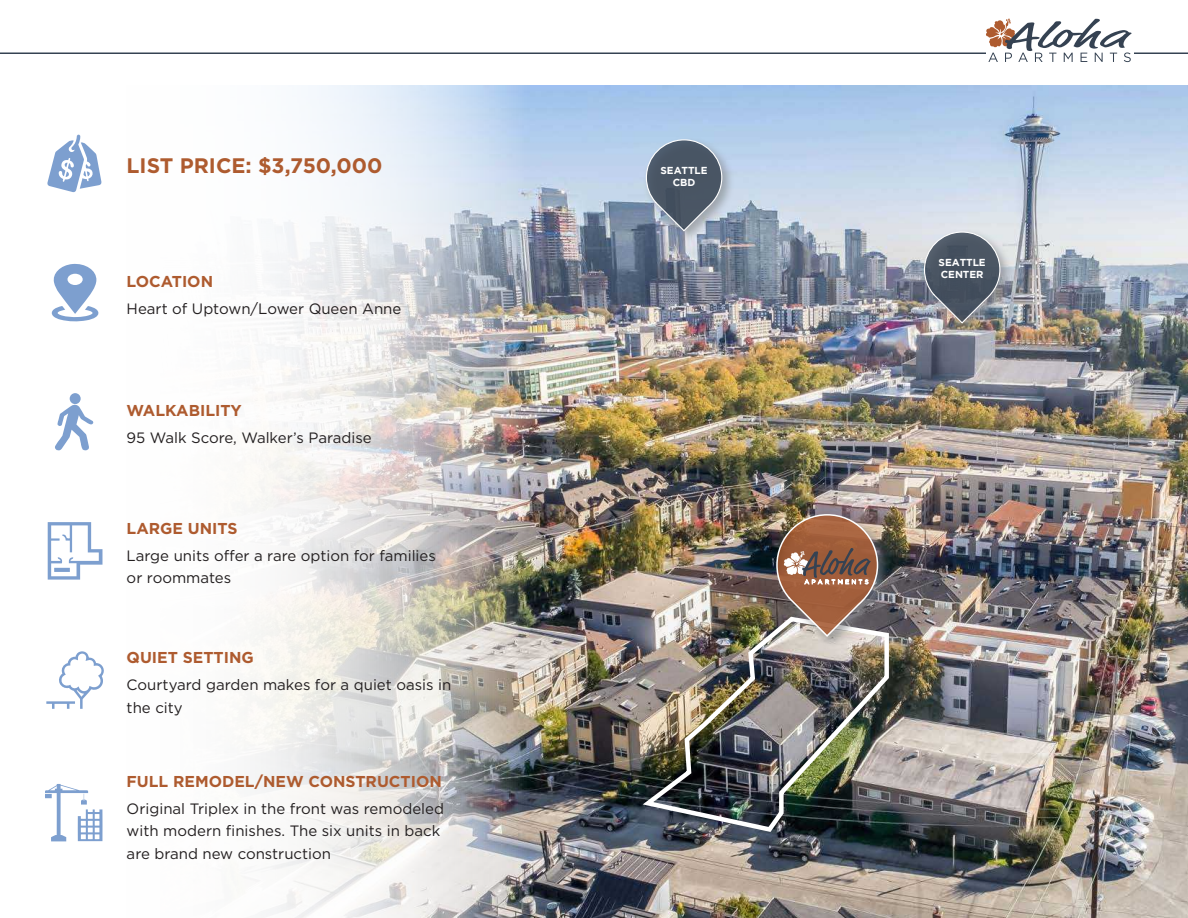
<style>
.page{position:relative;width:1188px;height:918px;background:#fff}
.page>*{position:absolute;margin:0;border:0;box-sizing:border-box;transform-origin:0 0}
.t1{font:700 21px "Gotham";color:#ae5b2f}
.t2{font:700 15.75px "Gotham";color:#ae5b2f}
.t3{font:15px/22.5px "Gotham";color:#231f20}
.Bullets{font:700 10.2px/11.2px "Gotham";letter-spacing:-.005em;color:#fff}
</style>
<div class="page">
<hr style="left:0;top:52px;width:1188px;height:2px;background:#354252">
<svg style="left:986px;top:18px;width:146px;height:44px"></svg>
<img style="left:564px;top:85px;width:624px;height:833px">
<img style="left:47px;top:85px;width:517px;height:833px">
<svg style="left:47px;top:135px;width:55px;height:57px"></svg>
<div style="left:70px;top:393px;width:11px;height:11px;background:#7d9fcf;border-radius:50%"></div>
<svg style="left:54px;top:404px;width:40px;height:47px"></svg>
<svg style="left:51px;top:263px;width:48px;height:59px"></svg>
<svg style="left:48px;top:522px;width:54px;height:58px"></svg>
<svg style="left:45px;top:784px;width:58px;height:57px"></svg>
<svg style="left:46px;top:651px;width:59px;height:58px"></svg>
<div style="left:921px;top:228px;width:92px;height:107px;background:#808285;opacity:.75"></div>
<img style="left:923px;top:231px;width:78px;height:93px">
<div style="left:643px;top:136px;width:92px;height:107px;background:#808285;opacity:.75"></div>
<svg style="left:645px;top:139px;width:78px;height:93px;background:#6c7989"></svg>
<img style="left:637px;top:614px;width:254px;height:222px">
<div style="left:773px;top:511px;width:118px;height:138px;background:#808285;opacity:.75"></div>
<img style="left:776px;top:513px;width:103px;height:125px">
<p class="t1" style="left:127px;top:154px;width:257px">LIST PRICE: $3,750,000</p>
<p class="t2" style="left:127px;top:273px;width:88px">LOCATION</p>
<p class="t3" style="left:127px;top:298px;width:276px">Heart of Uptown/Lower Queen Anne</p>
<p class="t2" style="left:127px;top:401px;width:117px">WALKABILITY</p>
<p class="t3" style="left:127px;top:426px;width:247px">95 Walk Score, Walker’s Paradise</p>
<p class="t2" style="left:127px;top:519px;width:112px">LARGE UNITS</p>
<p class="t3" style="left:127px;top:544px;width:311px">Large units offer a rare option for families or roommates</p>
<p class="t2" style="left:127px;top:648px;width:129px">QUIET SETTING</p>
<p class="t3" style="left:127px;top:673px;width:326px">Courtyard garden makes for a quiet oasis in the city</p>
<p class="t2" style="left:127px;top:772px;width:317px">FULL REMODEL/NEW CONSTRUCTION</p>
<p class="t3" style="left:127px;top:797px;width:319px">Original Triplex in the front was remodeled with modern finishes. The six units in back are brand new construction</p>
<p class="Bullets" style="left:661px;top:165px;width:49px">SEATTLE</p>
<p class="Bullets" style="left:673px;top:176px;width:24px">CBD</p>
<p class="Bullets" style="left:939px;top:257px;width:49px">SEATTLE<br>CENTER</p>
</div>
